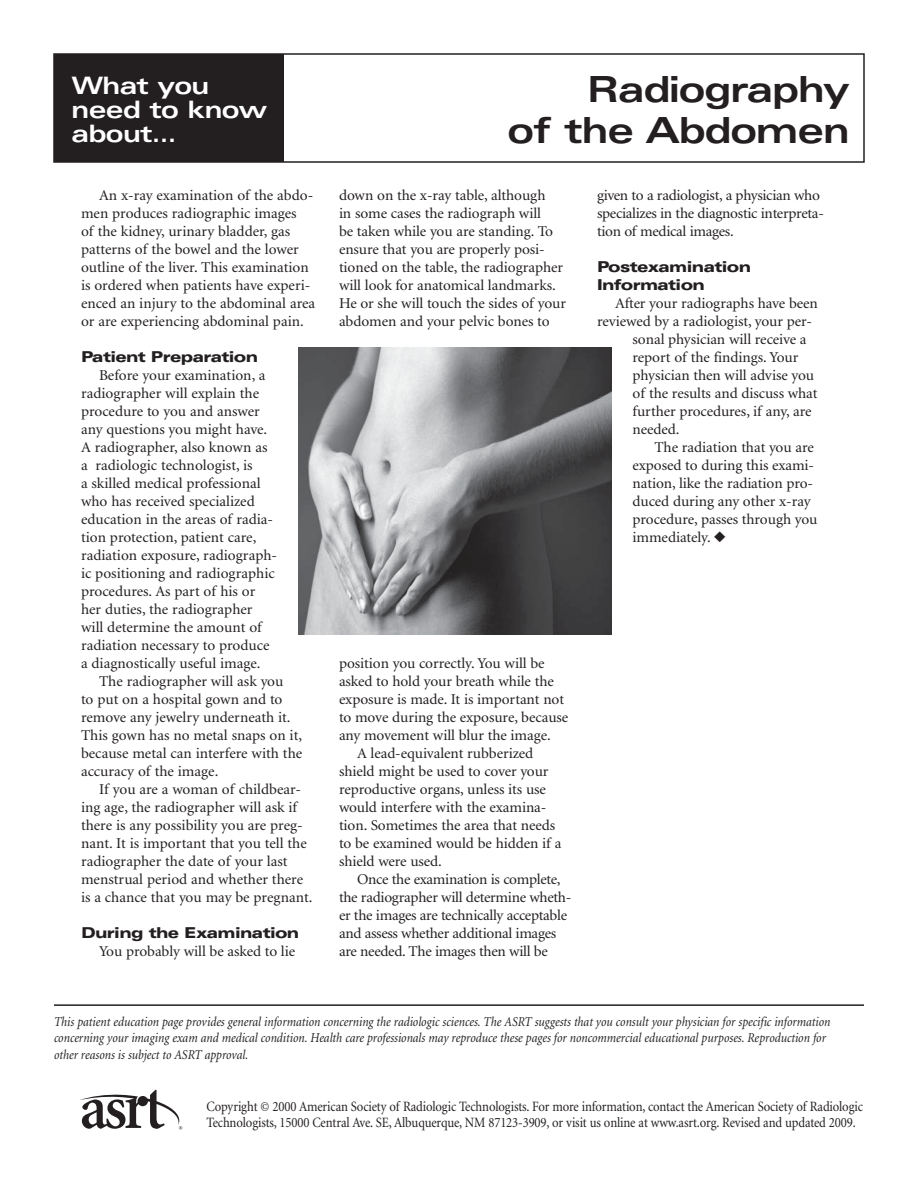
<style>
.page{position:relative;width:918px;height:1188px;background:#fff}
.page>*{position:absolute;margin:0;border:0;box-sizing:border-box;transform-origin:0 0}
.t1{font:700 expanded 36px/40.5px "Univers";letter-spacing:-.03em;color:#231f20;text-align:right}
.t2{font:700 expanded 24px/24px "Univers";letter-spacing:-.025em;color:#fff}
.t3{font:15px/18px "Minion";letter-spacing:-.005em;color:#231f20}
.t4{font:900 expanded 15px/18px "Univers";letter-spacing:-.04em;color:#231f20}
.t5{font:14.25px/16.5px "Minion";letter-spacing:-.01em;color:#231f20;scale:.89 1}
.t6{font:italic 13.5px/16.5px "Minion";color:#231f20;scale:.89 1}
</style>
<div class="page">
<div style="left:53px;top:53px;width:812px;height:110px;border:2px solid #231f20"></div>
<div style="left:54px;top:54px;width:230px;height:108px;background:#231f20"></div>
<hr style="left:54px;top:1004px;width:810px;height:2px;background:#231f20">
<svg style="left:80px;top:1090px;width:102px;height:40px"></svg>
<img style="left:298px;top:347px;width:313px;height:288px">
<h2 class="t2" style="left:72px;top:74px;width:197px">What you need to know about…</h2>
<p class="t3" style="left:81px;top:188px;width:236px;text-indent:18px">An x-ray examination of the abdo&shy;men produces radiographic images<br>of the kidney, urinary bladder, gas patterns of the bowel and the lower outline of the liver. This examination is ordered when patients have experi&shy;enced an injury to the abdominal area or are experiencing abdominal pain.</p>
<p class="t4" style="left:81px;top:349px;width:179px">Patient Preparation</p>
<p class="t3" style="left:81px;top:368px;width:198px;text-indent:18px">Before your examination, a radiographer will explain the procedure to you and answer any questions you might have.<br>A radiographer, also known as a radiologic technologist, is<br>a skilled medical professional who has received specialized education in the areas of radia&shy;tion protection, patient care, radiation exposure, radiograph&shy;ic positioning and radiographic procedures. As part of his or her duties, the radiographer will determine the amount of radiation necessary to produce a diagnostically useful image.</p>
<p class="t3" style="left:81px;top:674px;width:223px;text-indent:18px">The radiographer will ask you<br>to put on a hospital gown and to remove any jewelry underneath it.<br>This gown has no metal snaps on it, because metal can interfere with the accuracy of the image.</p>
<p class="t3" style="left:81px;top:782px;width:233px;text-indent:18px">If you are a woman of childbear&shy;ing age, the radiographer will ask if there is any possibility you are preg&shy;nant. It is important that you tell the radiographer the date of your last menstrual period and whether there is a chance that you may be pregnant.</p>
<p class="t4" style="left:81px;top:925px;width:220px">During the Examination</p>
<p class="t3" style="left:99px;top:944px;width:198px">You probably will be asked to lie</p>
<h1 class="t1" style="left:507px;top:71px;width:344px">Radiography<br>of the Abdomen</h1>
<p class="t3" style="left:339px;top:188px;width:229px">down on the x-ray table, although<br>in some cases the radiograph will<br>be taken while you are standing. To ensure that you are properly posi&shy;tioned on the table, the radiographer will look for anatomical landmarks.<br>He or she will touch the sides of your abdomen and your pelvic bones to</p>
<p class="t3" style="left:597px;top:188px;width:228px">given to a radiologist, a physician who specializes in the diagnostic interpreta&shy;tion of medical images.</p>
<p class="t4" style="left:597px;top:259px;width:156px">Postexamination<br>Information</p>
<p class="t3" style="left:615px;top:296px;width:204px">After your radiographs have been</p>
<p class="t3" style="left:597px;top:314px;width:216px">reviewed by a radiologist, your per-</p>
<p class="t3" style="left:633px;top:332px;width:175px">sonal physician will receive a</p>
<p class="t3" style="left:633px;top:350px;width:167px">report of the findings. Your</p>
<p class="t3" style="left:633px;top:368px;width:183px">physician then will advise you</p>
<p class="t3" style="left:633px;top:386px;width:186px">of the results and discuss what</p>
<p class="t3" style="left:633px;top:404px;width:181px">further procedures, if any, are</p>
<p class="t3" style="left:633px;top:422px;width:49px">needed.</p>
<p class="t3" style="left:654px;top:440px;width:161px">The radiation that you are</p>
<p class="t3" style="left:633px;top:458px;width:183px">exposed to during this exami-</p>
<p class="t3" style="left:633px;top:476px;width:182px">nation, like the radiation pro-</p>
<p class="t3" style="left:633px;top:494px;width:180px">duced during any other x-ray</p>
<p class="t3" style="left:633px;top:512px;width:186px">procedure, passes through you</p>
<p class="t3" style="left:633px;top:530px;width:95px">immediately. ◆</p>
<p class="t3" style="left:339px;top:656px;width:207px">position you correctly. You will be</p>
<p class="t3" style="left:339px;top:674px;width:216px">asked to hold your breath while the</p>
<p class="t3" style="left:339px;top:692px;width:227px">exposure is made. It is important not</p>
<p class="t3" style="left:339px;top:710px;width:231px">to move during the exposure, because</p>
<p class="t3" style="left:339px;top:728px;width:213px">any movement will blur the image.</p>
<p class="t3" style="left:357px;top:746px;width:178px">A lead-equivalent rubberized</p>
<p class="t3" style="left:339px;top:764px;width:211px">shield might be used to cover your</p>
<p class="t3" style="left:339px;top:782px;width:209px">reproductive organs, unless its use</p>
<p class="t3" style="left:339px;top:800px;width:209px">would interfere with the examina-</p>
<p class="t3" style="left:339px;top:818px;width:218px">tion. Sometimes the area that needs</p>
<p class="t3" style="left:339px;top:836px;width:224px">to be examined would be hidden if a</p>
<p class="t3" style="left:339px;top:854px;width:104px">shield were used.</p>
<p class="t3" style="left:357px;top:872px;width:205px">Once the examination is complete,</p>
<p class="t3" style="left:339px;top:890px;width:234px">the radiographer will determine wheth-</p>
<p class="t3" style="left:339px;top:908px;width:230px">er the images are technically acceptable</p>
<p class="t3" style="left:339px;top:926px;width:219px">and assess whether additional images</p>
<p class="t3" style="left:339px;top:944px;width:210px">are needed. The images then will be</p>
<p class="t6" style="left:54px;top:1014px;width:874px">This patient education page provides general information concerning the radiologic sciences. The ASRT suggests that you consult your physician for specific information concerning your imaging exam and medical condition. Health care professionals may reproduce these pages for noncommercial educational purposes. Reproduction for other reasons is subject to ASRT approval.</p>
<p class="t5" style="left:207px;top:1099px;width:739px">Copyright © 2000 American Society of Radiologic Technologists. For more information, contact the American Society of Radiologic<br>Technologists, 15000 Central Ave. SE, Albuquerque, NM 87123-3909, or visit us online at www.asrt.org. Revised and updated 2009.</p>
</div>
